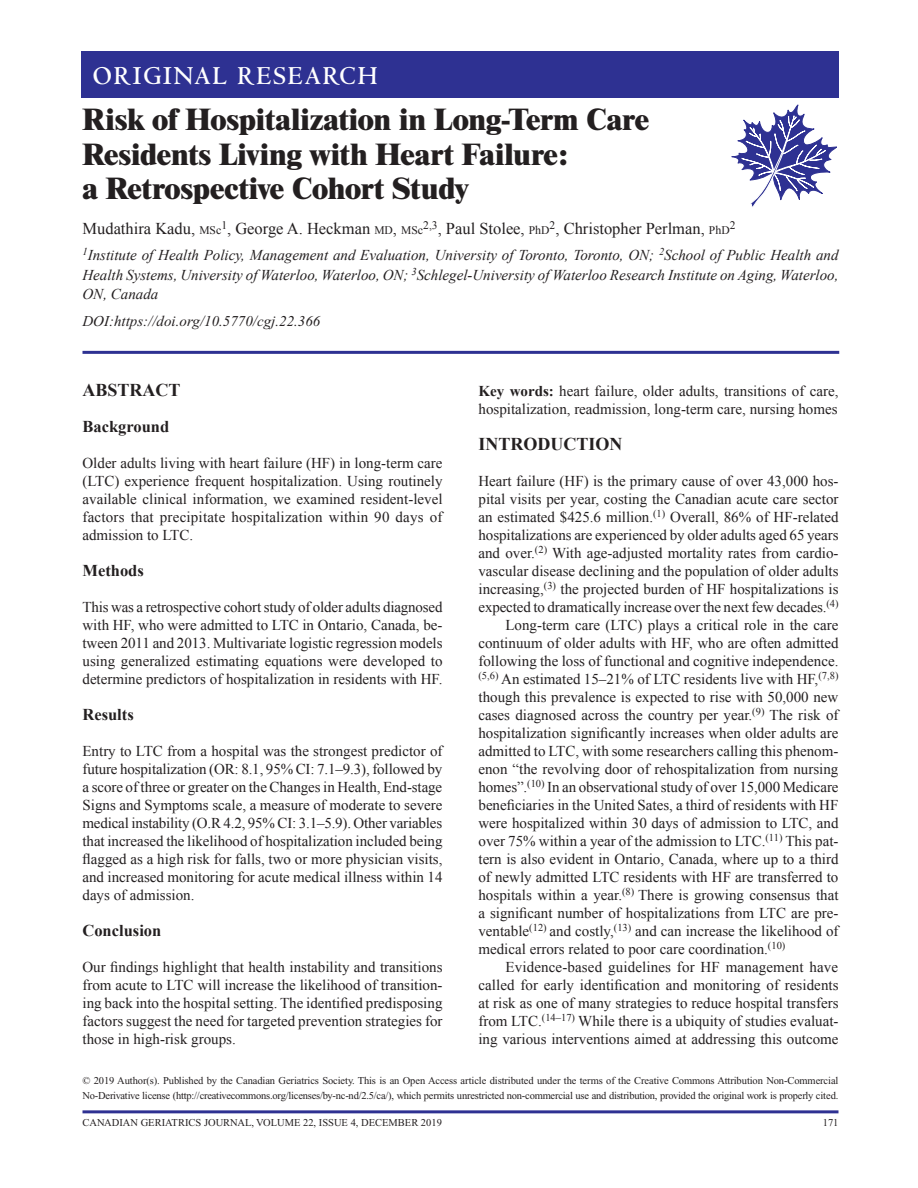
<style>
.page{position:relative;width:918px;height:1188px;background:#fff}
.page>*{position:absolute;margin:0;border:0;box-sizing:border-box;transform-origin:0 0}
.t1{font:800 30px/34.5px "Times";letter-spacing:-.005em;color:#231f20}
.t2{font:700 27px "Centaur";letter-spacing:.075em;color:#fff;scale:.96 1}
.t3{font:700 18px "Times New Roman";color:#231f20}
.t4{font:16.5px "Times New Roman";color:#231f20}
.t5{font:700 16.5px "Times New Roman";color:#231f20}
.t6{font:15px/18px "Times New Roman";color:#231f20;text-align:justify}
.t7{font:italic 15px/19.5px "Times New Roman";color:#231f20;text-align:justify}
.t8{font:italic 15px "Times New Roman PS Std";color:#231f20}
.t9{font:11.55px "Times New Roman";color:#231f20}
.t10{font:10.5px/15px "Times New Roman PS Std";letter-spacing:-.01em;color:#231f20}
.s1{font-size:11.55px}
.s2{font-size:12px}
.s3{font-weight:700}
</style>
<div class="page">
<hr style="left:82px;top:1110px;width:756px;height:3px;background:#2e3192">
<div style="left:81px;top:51px;width:757px;height:46px;background:#2e3192"></div>
<svg style="left:731px;top:104px;width:106px;height:103px"></svg>
<hr style="left:82px;top:351px;width:757px;height:3px;background:#2e3192">
<h2 class="t2" style="left:93px;top:61px;width:298px">ORIGINAL RESEARCH</h2>
<h1 class="t1" style="left:82px;top:102px;width:568px">Risk of Hospitalization in Long-Term Care<br>Residents Living with Heart Failure:<br>a Retrospective Cohort Study</h1>
<p class="t4" style="left:82px;top:218px;width:649px">Mudathira Kadu, <span class="s1">MS</span><span class="s2">c</span><sup>1</sup>, George A. Heckman <span class="s1">MD</span>, <span class="s1">MS</span><span class="s2">c</span><sup>2,3</sup>, Paul Stolee, <span class="s1">P</span><span class="s2">h</span><span class="s1">D</span><sup>2</sup>, Christopher Perlman, <span class="s1">P</span><span class="s2">h</span><span class="s1">D</span></p>
<p class="t9" style="left:730px;top:217px;width:7px">2</p>
<p class="t7" style="left:82px;top:245px;width:758px"><sup>1</sup>Institute of Health Policy, Management and Evaluation, University of Toronto, Toronto, ON; <sup>2</sup>School of Public Health and Health Systems, University of Waterloo, Waterloo, ON; <sup>3</sup>Schlegel-University of Waterloo Research Institute on Aging, Waterloo, ON, Canada</p>
<p class="t8" style="left:83px;top:313px;width:239px">DOI:https://doi.org/10.5770/cgj.22.366</p>
<p class="t3" style="left:82px;top:378px;width:100px">ABSTRACT</p>
<p class="t5" style="left:82px;top:415px;width:88px">Background</p>
<p class="t6" style="left:82px;top:454px;width:362px">Older adults living with heart failure (HF) in long-term care (LTC) experience frequent hospitalization. Using routinely available clinical information, we examined resident-level factors that precipitate hospitalization within 90 days of admission to LTC.</p>
<p class="t5" style="left:82px;top:559px;width:63px">Methods</p>
<p class="t6" style="left:82px;top:598px;width:362px">This was a retrospective cohort study of older adults diagnosed with HF, who were admitted to LTC in Ontario, Canada, be&shy;tween 2011 and 2013. Multivariate logistic regression models using generalized estimating equations were developed to determine predictors of hospitalization in residents with HF.</p>
<p class="t5" style="left:82px;top:703px;width:53px">Results</p>
<p class="t6" style="left:82px;top:742px;width:362px">Entry to LTC from a hospital was the strongest predictor of future hospitalization (OR: 8.1, 95% CI: 7.1–9.3), followed by a score of three or greater on the Changes in Health, End-stage Signs and Symptoms scale, a measure of moderate to severe medical instability (O.R 4.2, 95% CI: 3.1–5.9). Other variables that increased the likelihood of hospitalization included being flagged as a high risk for falls, two or more physician visits, and increased monitoring for acute medical illness within 14 days of admission.</p>
<p class="t5" style="left:82px;top:919px;width:80px">Conclusion</p>
<p class="t6" style="left:82px;top:958px;width:362px">Our findings highlight that health instability and transitions from acute to LTC will increase the likelihood of transition&shy;ing back into the hospital setting. The identified predisposing factors suggest the need for targeted prevention strategies for those in high-risk groups.</p>
<p class="t6" style="left:478px;top:382px;width:362px"><span class="s3">Key words:</span> heart failure, older adults, transitions of care, hospitalization, readmission, long-term care, nursing homes</p>
<p class="t3" style="left:478px;top:432px;width:145px">INTRODUCTION</p>
<p class="t6" style="left:478px;top:472px;width:362px">Heart failure (HF) is the primary cause of over 43,000 hos-</p>
<p class="t6" style="left:478px;top:490px;width:362px">pital visits per year, costing the Canadian acute care sector</p>
<p class="t6" style="left:478px;top:508px;width:362px">an estimated $425.6 million.<sup>(1)</sup> Overall, 86% of HF-related</p>
<p class="t6" style="left:479px;top:526px;width:362px">hospitalizations are experienced by older adults aged 65 years</p>
<p class="t6" style="left:479px;top:544px;width:361px">and over.<sup>(2)</sup> With age-adjusted mortality rates from cardio-</p>
<p class="t6" style="left:478px;top:562px;width:362px">vascular disease declining and the population of older adults</p>
<p class="t6" style="left:478px;top:580px;width:362px">increasing,<sup>(3)</sup> the projected burden of HF hospitalizations is</p>
<p class="t6" style="left:478px;top:598px;width:362px">expected to dramatically increase over the next few decades.<sup>(4)</sup></p>
<p class="t6" style="left:506px;top:616px;width:335px">Long-term care (LTC) plays a critical role in the care</p>
<p class="t6" style="left:478px;top:634px;width:362px">continuum of older adults with HF, who are often admitted</p>
<p class="t6" style="left:478px;top:652px;width:362px">following the loss of functional and cognitive independence.</p>
<p class="t6" style="left:478px;top:670px;width:361px"><sup>(5,6)</sup> An estimated 15–21% of LTC residents live with HF,<sup>(7,8)</sup></p>
<p class="t6" style="left:478px;top:688px;width:361px">though this prevalence is expected to rise with 50,000 new</p>
<p class="t6" style="left:478px;top:706px;width:361px">cases diagnosed across the country per year.<sup>(9)</sup> The risk of</p>
<p class="t6" style="left:478px;top:724px;width:362px">hospitalization significantly increases when older adults are</p>
<p class="t6" style="left:478px;top:742px;width:361px">admitted to LTC, with some researchers calling this phenom-</p>
<p class="t6" style="left:478px;top:760px;width:361px">enon “the revolving door of rehospitalization from nursing</p>
<p class="t6" style="left:478px;top:778px;width:362px">homes”.<sup>(10)</sup> In an observational study of over 15,000 Medicare</p>
<p class="t6" style="left:479px;top:796px;width:361px">beneficiaries in the United Sates, a third of residents with HF</p>
<p class="t6" style="left:479px;top:814px;width:362px">were hospitalized within 30 days of admission to LTC, and</p>
<p class="t6" style="left:479px;top:832px;width:362px">over 75% within a year of the admission to LTC.<sup>(11)</sup> This pat-</p>
<p class="t6" style="left:478px;top:850px;width:362px">tern is also evident in Ontario, Canada, where up to a third</p>
<p class="t6" style="left:478px;top:868px;width:361px">of newly admitted LTC residents with HF are transferred to</p>
<p class="t6" style="left:478px;top:886px;width:362px">hospitals within a year.<sup>(8)</sup> There is growing consensus that</p>
<p class="t6" style="left:478px;top:904px;width:362px">a significant number of hospitalizations from LTC are pre-</p>
<p class="t6" style="left:478px;top:922px;width:362px">ventable<sup>(12)</sup> and costly,<sup>(13)</sup> and can increase the likelihood of</p>
<p class="t6" style="left:478px;top:940px;width:308px">medical errors related to poor care coordination.<sup>(10)</sup></p>
<p class="t6" style="left:506px;top:958px;width:334px">Evidence-based guidelines for HF management have</p>
<p class="t6" style="left:479px;top:976px;width:362px">called for early identification and monitoring of residents</p>
<p class="t6" style="left:479px;top:994px;width:362px">at risk as one of many strategies to reduce hospital transfers</p>
<p class="t6" style="left:479px;top:1012px;width:361px">from LTC.<sup>(14–17)</sup> While there is a ubiquity of studies evaluat-</p>
<p class="t6" style="left:478px;top:1030px;width:362px">ing various interventions aimed at addressing this outcome</p>
<p class="t10" style="left:82px;top:1073px;width:758px">© 2019 Author(s). Published by the Canadian Geriatrics Society. This is an Open Access article distributed under the terms of the Creative Commons Attribution Non-Commercial<br>No-Derivative license (http://creativecommons.org/licenses/by-nc-nd/2.5/ca/), which permits unrestricted non-commercial use and distribution, provided the original work is properly cited.</p>
<p class="t10" style="left:82px;top:1115px;width:361px">CANADIAN GERIATRICS JOURNAL, VOLUME 22, ISSUE 4, DECEMBER 2019</p>
<p class="t10" style="left:823px;top:1115px;width:17px">171</p>
</div>
